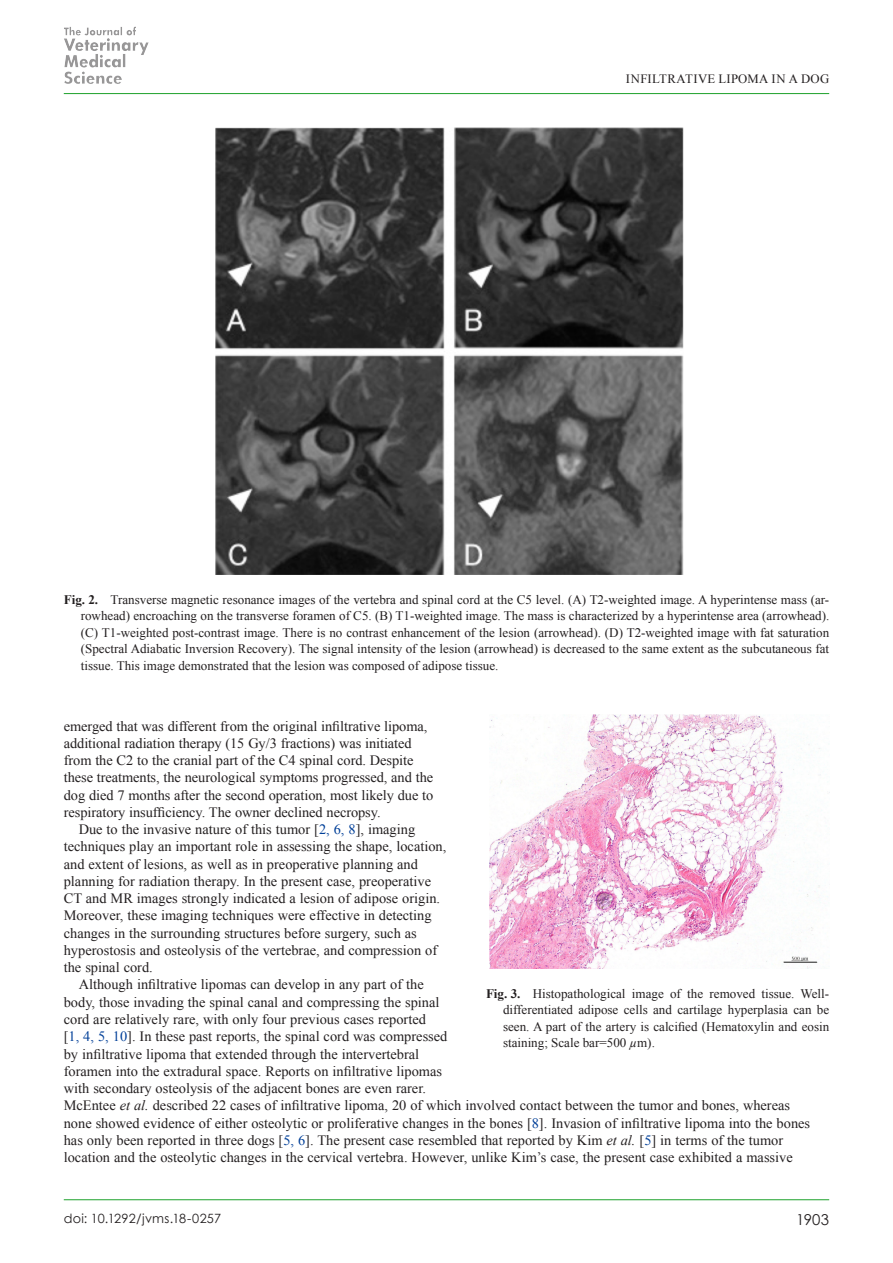
<style>
.page{position:relative;width:893px;height:1263px;background:#fff}
.page>*{position:absolute;margin:0;border:0;box-sizing:border-box;transform-origin:0 0}
.t1{font:15px "Century Gothic";color:#231f20}
.t2{font:14.25px/17.2px "Times New Roman";color:#231f20}
.t3{font:13.05px/16.5px "Times New Roman";color:#231f20;text-align:justify}
.t4{font:12.75px "Times New Roman";letter-spacing:.025em;color:#231f20}
.t5{font:12.75px "Century Gothic";letter-spacing:.02em;color:#231f20}
.s1{font-weight:700}
.s2{color:#003f98}
.s3{font-style:italic}
</style>
<div class="page">
<img style="left:64px;top:27px;width:74px;height:24px">
<hr style="left:64px;top:93px;width:765px;height:1px;background:#2aa738">
<hr style="left:64px;top:1199px;width:765px;height:1px;background:#2aa738">
<img style="left:216px;top:128px;width:467px;height:447px">
<img style="left:489px;top:714px;width:339px;height:255px">
<p class="t4" style="left:626px;top:70px;width:205px">INFILTRATIVE LIPOMA IN A DOG</p>
<p class="t3" style="left:81px;top:591px;width:750px;text-indent:-17px"><span class="s1">Fig. 2.</span> Transverse magnetic resonance images of the vertebra and spinal cord at the C5 level. (A) T2-weighted image. A hyperintense mass (ar&shy;rowhead) encroaching on the transverse foramen of C5. (B) T1-weighted image. The mass is characterized by a hyperintense area (arrowhead). (C) T1-weighted post-contrast image. There is no contrast enhancement of the lesion (arrowhead). (D) T2-weighted image with fat saturation (Spectral Adiabatic Inversion Recovery). The signal intensity of the lesion (arrowhead) is decreased to the same extent as the subcutaneous fat tissue. This image demonstrated that the lesion was composed of adipose tissue.</p>
<p class="t2" style="left:64px;top:717px;width:371px">emerged that was different from the original infiltrative lipoma, additional radiation therapy (15 Gy/3 fractions) was initiated from the C2 to the cranial part of the C4 spinal cord. Despite these treatments, the neurological symptoms progressed, and the dog died 7 months after the second operation, most likely due to respiratory insufficiency. The owner declined necropsy.</p>
<p class="t2" style="left:79px;top:820px;width:338px">Due to the invasive nature of this tumor [<span class="s2">2, 6, 8</span>], imaging</p>
<p class="t2" style="left:64px;top:838px;width:384px">techniques play an important role in assessing the shape, location,</p>
<p class="t2" style="left:64px;top:855px;width:356px">and extent of lesions, as well as in preoperative planning and</p>
<p class="t2" style="left:64px;top:872px;width:369px">planning for radiation therapy. In the present case, preoperative</p>
<p class="t2" style="left:64px;top:889px;width:378px">CT and MR images strongly indicated a lesion of adipose origin.</p>
<p class="t2" style="left:64px;top:907px;width:369px">Moreover, these imaging techniques were effective in detecting</p>
<p class="t2" style="left:64px;top:924px;width:355px">changes in the surrounding structures before surgery, such as</p>
<p class="t2" style="left:64px;top:941px;width:375px">hyperostosis and osteolysis of the vertebrae, and compression of</p>
<p class="t2" style="left:64px;top:958px;width:91px">the spinal cord.</p>
<p class="t2" style="left:79px;top:976px;width:347px">Although infiltrative lipomas can develop in any part of the</p>
<p class="t2" style="left:64px;top:993px;width:377px">body, those invading the spinal canal and compressing the spinal</p>
<p class="t2" style="left:64px;top:1010px;width:364px">cord are relatively rare, with only four previous cases reported</p>
<p class="t2" style="left:64px;top:1028px;width:385px">[<span class="s2">1, 4, 5, 10</span>]. In these past reports, the spinal cord was compressed</p>
<p class="t2" style="left:64px;top:1045px;width:357px">by infiltrative lipoma that extended through the intervertebral</p>
<p class="t2" style="left:64px;top:1062px;width:380px">foramen into the extradural space. Reports on infiltrative lipomas</p>
<p class="t2" style="left:64px;top:1079px;width:364px">with secondary osteolysis of the adjacent bones are even rarer.</p>
<p class="t2" style="left:64px;top:1097px;width:728px">McEntee <span class="s3">et al.</span> described 22 cases of infiltrative lipoma, 20 of which involved contact between the tumor and bones, whereas</p>
<p class="t2" style="left:64px;top:1114px;width:748px">none showed evidence of either osteolytic or proliferative changes in the bones [<span class="s2">8</span>]. Invasion of infiltrative lipoma into the bones</p>
<p class="t2" style="left:64px;top:1131px;width:721px">has only been reported in three dogs [<span class="s2">5, 6</span>]. The present case resembled that reported by Kim <span class="s3">et al.</span> [<span class="s2">5</span>] in terms of the tumor</p>
<p class="t2" style="left:64px;top:1148px;width:730px">location and the osteolytic changes in the cervical vertebra. However, unlike Kim’s case, the present case exhibited a massive</p>
<p class="t3" style="left:503px;top:985px;width:328px;text-indent:-17px"><span class="s1">Fig. 3.</span> Histopathological image of the removed tissue. Well&shy;differentiated adipose cells and cartilage hyperplasia can be seen. A part of the artery is calcified (Hematoxylin and eosin staining; Scale bar=500 <span class="s3">µ</span>m).</p>
<p class="t5" style="left:64px;top:1209px;width:159px">doi: 10.1292/jvms.18-0257</p>
<p class="t1" style="left:796px;top:1209px;width:34px">1903</p>
</div>
